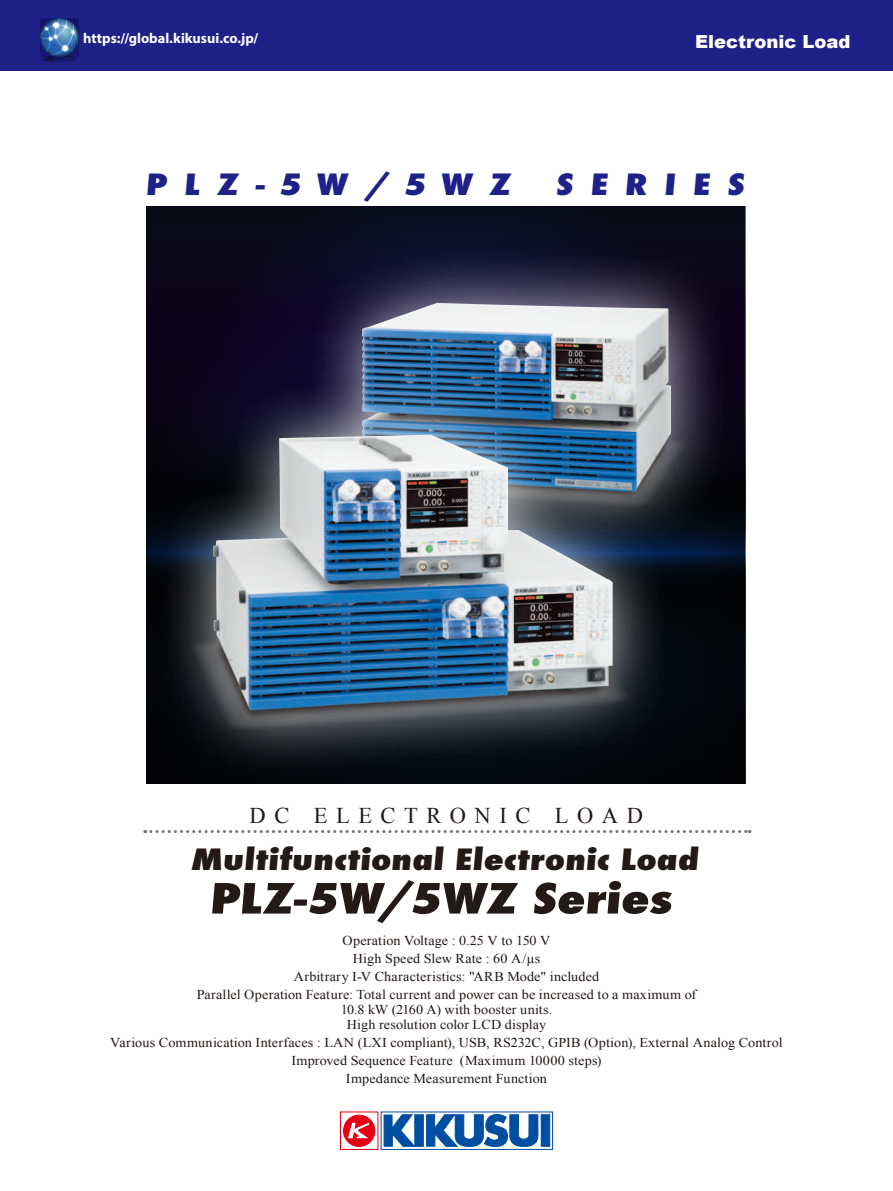
<style>
.page{position:relative;width:893px;height:1191px;background:#fff}
.page>*{position:absolute;margin:0;border:0;box-sizing:border-box;transform-origin:0 0}
.t1{font:800 condensed 40.5px "Futura";color:#231916;scale:1.3 1}
.t2{font:800 condensed 28.5px "Futura";color:#231916;scale:1.3 1}
.t3{font:800 condensed 28.5px "Futura";color:#1e2188;scale:1.3 1}
.t4{font:22.5px "Times New Roman";letter-spacing:.38em;color:#231916}
.t5{font:900 18px "Arial";color:#fff}
.t6{font:700 14.25px "Myriad Pro";color:#fff}
.t7{font:13.5px/18px "Times New Roman";letter-spacing:.01em;color:#231916;text-align:center;scale:1.05 1}
</style>
<div class="page">
<svg style="left:147px;top:207px;width:598px;height:576px;background:#080717"></svg>
<div style="left:301px;top:243px;width:431px;height:316px;background:#fff;opacity:.75"></div>
<div style="left:331px;top:268px;width:372px;height:258px;background:#fff;opacity:.75"></div>
<div style="left:150px;top:376px;width:523px;height:405px;background:#fff;opacity:.75"></div>
<div style="left:161px;top:378px;width:501px;height:381px;background:#fff;opacity:.75"></div>
<svg style="left:340px;top:1111px;width:38px;height:38px"></svg>
<svg style="left:381px;top:1111px;width:172px;height:38px"></svg>
<div style="left:343px;top:1115px;width:32px;height:31px;background:#e60013;border-radius:50%"></div>
<div style="left:343px;top:1115px;width:32px;height:31px;border:1px solid #e60013;border-radius:50%"></div>
<svg style="left:347px;top:1121px;width:23px;height:18px"></svg>
<div style="left:415px;top:1114px;width:8px;height:32px;background:#004ea2"></div>
<svg style="left:426px;top:1111px;width:112px;height:39px"></svg>
<div style="left:541px;top:1114px;width:9px;height:32px;background:#004ea2"></div>
<div style="left:541px;top:1114px;width:9px;height:32px;border:1px solid #004ea2"></div>
<svg style="left:384px;top:1114px;width:31px;height:33px"></svg>
<div style="left:0;top:0;width:893px;height:70px;background:#1e2188"></div>
<svg style="left:145px;top:830px;width:605px;height:3px"></svg>
<img style="left:20px;top:18px;width:90px;height:53px">
<p class="t6" style="left:83px;top:29px;width:177px">https://global.kikusui.co.jp/</p>
<h3 class="t5" style="left:691px;top:29px;width:157px">Electronic Load</h3>
<h3 class="t5" style="left:695px;top:29px;width:157px">Electronic Load</h3>
<h2 class="t3" style="left:146px;top:165px;width:285px">PLZ-5W/5WZ</h2>
<h2 class="t3" style="left:556px;top:165px;width:149px">SERIES</h2>
<h3 class="t4" style="left:250px;top:800px;width:395px">DC ELECTRONIC LOAD</h3>
<h2 class="t2" style="left:190px;top:840px;width:395px">Multifunctional Electronic Load</h2>
<h1 class="t1" style="left:209px;top:871px;width:361px">PLZ-5W/5WZ Series</h1>
<p class="t7" style="left:197px;top:931px;width:477px">Operation Voltage : 0.25 V to 150 V<br>High Speed Slew Rate : 60 A/μs<br>Arbitrary I-V Characteristics: "ARB Mode" included<br>Parallel Operation Feature: Total current and power can be increased to a maximum of</p>
<p class="t7" style="left:341px;top:1001px;width:203px;line-height:15px">10.8 kW (2160 A) with booster units.<br>High resolution color LCD display</p>
<p class="t7" style="left:110px;top:1033px;width:642px">Various Communication Interfaces : LAN (LXI compliant), USB, RS232C, GPIB (Option), External Analog Control<br>Improved Sequence Feature (Maximum 10000 steps)<br>Impedance Measurement Function</p>
</div>
